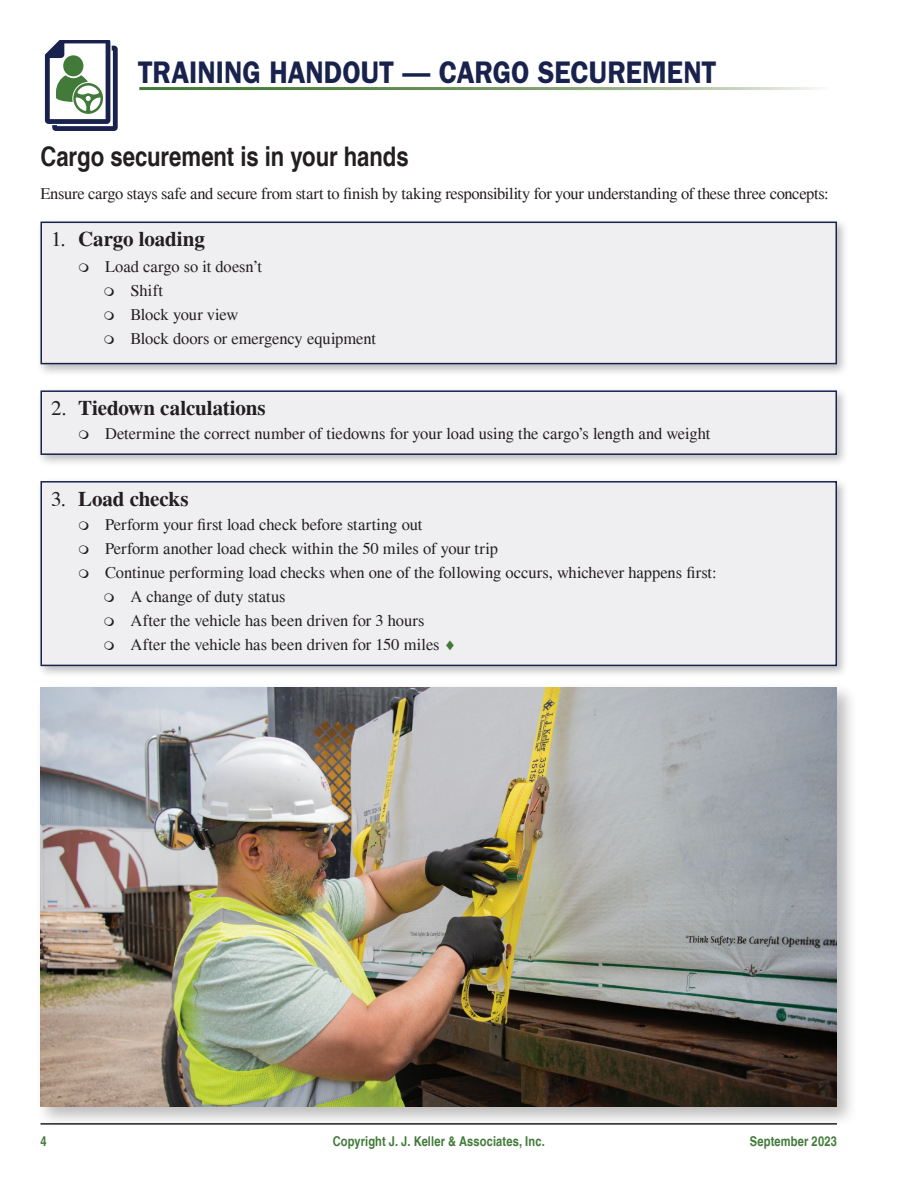
<style>
.page{position:relative;width:918px;height:1188px;background:#fff}
.page>*{position:absolute;margin:0;border:0;box-sizing:border-box;transform-origin:0 0}
.Feature_Headline{font:600 31.35px "ITC Franklin Gothic Std";letter-spacing:-.005em;color:#18224d;scale:.89 1}
.Head_Level_1{font:700 condensed 27px "Helvetica LT Pro";letter-spacing:-.005em;color:#231f20}
.t1{font:700 21px "Times LT Pro";letter-spacing:-.005em;color:#231f20}
.Body{font:16.5px "Times LT Pro";letter-spacing:-.005em;color:#231f20}
.t2{font:700 condensed 13.5px "Helvetica LT Pro";letter-spacing:.01em;color:#417a39}
.s1{font-weight:400}
.s2{color:#417a39}
</style>
<div class="page">
<svg style="left:45px;top:40px;width:73px;height:91px"></svg>
<div style="left:36px;top:218px;width:813px;height:159px;background:#231f20;opacity:.3"></div>
<div style="left:41px;top:222px;width:795px;height:142px;background:#efeff2"></div>
<div style="left:40px;top:222px;width:797px;height:142px;border:2px solid #18224d"></div>
<div style="left:36px;top:386px;width:813px;height:81px;background:#231f20;opacity:.3"></div>
<div style="left:41px;top:391px;width:795px;height:63px;background:#efeff2"></div>
<div style="left:40px;top:390px;width:797px;height:65px;border:2px solid #18224d"></div>
<div style="left:36px;top:477px;width:813px;height:201px;background:#231f20;opacity:.3"></div>
<div style="left:41px;top:482px;width:795px;height:183px;background:#efeff2"></div>
<div style="left:40px;top:481px;width:797px;height:185px;border:2px solid #18224d"></div>
<div style="left:35px;top:682px;width:823px;height:446px;background:#231f20;opacity:.3"></div>
<img style="left:40px;top:688px;width:797px;height:419px">
<p class="Feature_Headline" style="left:138px;top:53px;width:652px">TRAINING HANDOUT — CARGO SECUREMENT</p>
<p class="Head_Level_1" style="left:40px;top:140px;width:370px">Cargo securement is in your hands</p>
<p class="Body" style="left:40px;top:184px;width:790px">Ensure cargo stays safe and secure from start to finish by taking responsibility for your understanding of these three concepts:</p>
<p class="t1" style="left:51px;top:227px;width:155px"><span class="s1">1.</span> Cargo loading</p>
<p class="Body" style="left:105px;top:257px;width:159px">Load cargo so it doesn’t</p>
<p class="Body" style="left:130px;top:281px;width:34px">Shift</p>
<p class="Body" style="left:130px;top:305px;width:109px">Block your view</p>
<p class="Body" style="left:130px;top:329px;width:247px">Block doors or emergency equipment</p>
<p class="t1" style="left:51px;top:396px;width:216px"><span class="s1">2.</span> Tiedown calculations</p>
<p class="Body" style="left:105px;top:424px;width:607px">Determine the correct number of tiedowns for your load using the cargo’s length and weight</p>
<p class="t1" style="left:51px;top:486px;width:139px"><span class="s1">3.</span> Load checks</p>
<p class="Body" style="left:105px;top:515px;width:319px">Perform your first load check before starting out</p>
<p class="Body" style="left:105px;top:539px;width:394px">Perform another load check within the 50 miles of your trip</p>
<p class="Body" style="left:105px;top:563px;width:613px">Continue performing load checks when one of the following occurs, whichever happens first:</p>
<p class="Body" style="left:130px;top:587px;width:157px">A change of duty status</p>
<p class="Body" style="left:130px;top:611px;width:296px">After the vehicle has been driven for 3 hours</p>
<p class="Body" style="left:130px;top:635px;width:327px">After the vehicle has been driven for 150 miles <span class="s2">♦</span></p>
<p class="t2" style="left:40px;top:1133px;width:8px">4</p>
<p class="t2" style="left:333px;top:1133px;width:212px">Copyright J. J. Keller &amp; Associates, Inc.</p>
<p class="t2" style="left:750px;top:1133px;width:89px">September 2023</p>
</div>
